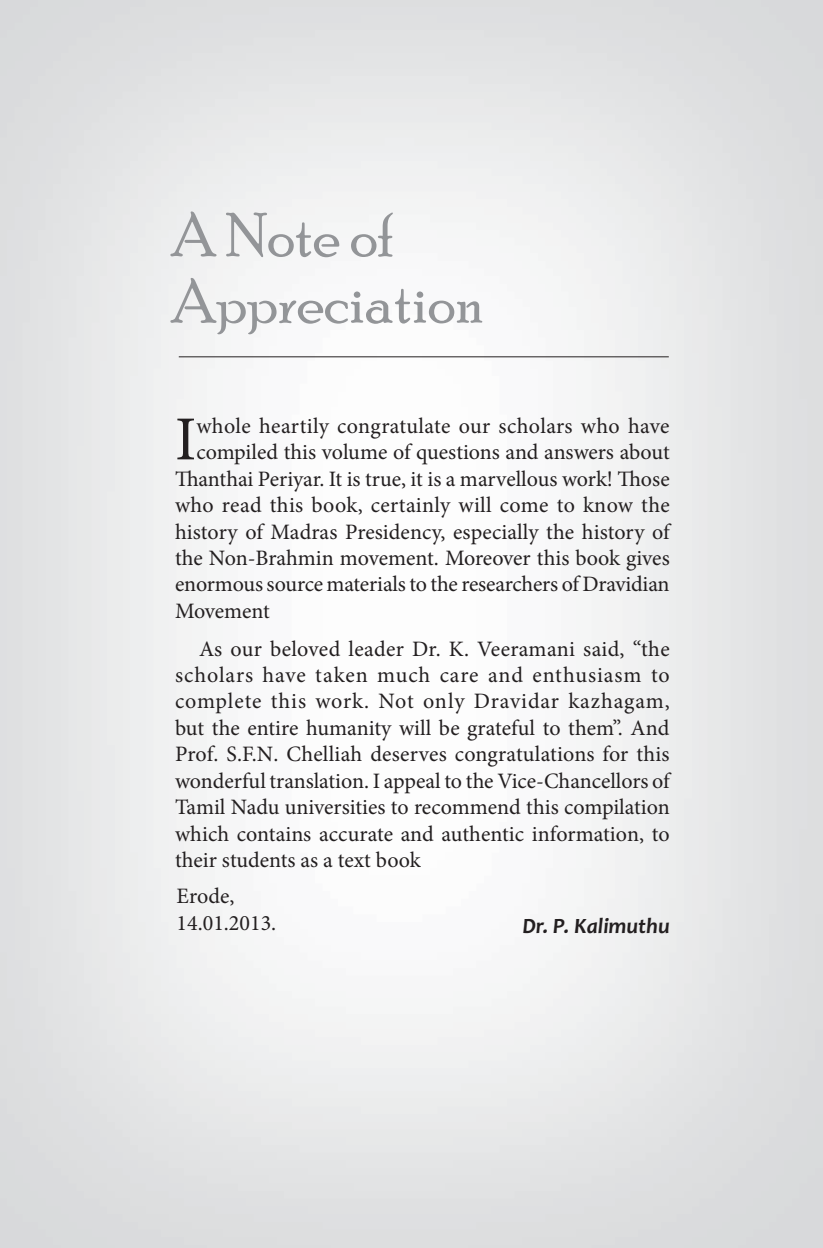
<style>
.page{position:relative;width:823px;height:1248px;background:#fff}
.page>*{position:absolute;margin:0;border:0;box-sizing:border-box;transform-origin:0 0}
.t1{font:62.6px "Minion Pro";color:#231f20}
.t2{font:62px/66.4px "Poor Richard";color:#939598}
.t3{font:22px/26.4px "Minion Pro";color:#231f20;text-align:justify}
.t4{font:italic 700 22px "Candara";color:#231f20}
</style>
<div class="page">
<hr style="left:179px;top:356px;width:489px;height:1px;background:#231f20">
<h2 class="t2" style="left:171px;top:201px;width:314px">A Note of<br>Appreciation</h2>
<h1 class="t1" style="left:175px;top:414px;width:23px">I</h1>
<p class="t3" style="left:196px;top:414px;width:474px">whole heartily congratulate our scholars who have</p>
<p class="t3" style="left:196px;top:441px;width:474px">compiled this volume of questions and answers about</p>
<p class="t3" style="left:175px;top:467px;width:496px">Thanthai Periyar. It is true, it is a marvellous work! Those</p>
<p class="t3" style="left:175px;top:493px;width:496px">who read this book, certainly will come to know the</p>
<p class="t3" style="left:175px;top:520px;width:496px">history of Madras Presidency, especially the history of</p>
<p class="t3" style="left:175px;top:546px;width:496px">the Non-Brahmin movement. Moreover this book gives</p>
<p class="t3" style="left:175px;top:573px;width:496px">enormous source materials to the researchers of Dravidian</p>
<p class="t3" style="left:175px;top:599px;width:96px">Movement</p>
<p class="t3" style="left:175px;top:637px;width:496px;text-indent:24px">As our beloved leader Dr. K. Veeramani said, “the scholars have taken much care and enthusiasm to complete this work. Not only Dravidar kazhagam, but the entire humanity will be grateful to them”. And Prof. S.F.N. Chelliah deserves congratulations for this wonderful translation. I appeal to the Vice-Chancellors of Tamil Nadu universities to recommend this compilation which contains accurate and authentic information, to their students as a text book</p>
<p class="t3" style="left:176px;top:884px;width:101px">Erode,<br>14.01.2013.</p>
<p class="t4" style="left:522px;top:912px;width:149px">Dr. P. Kalimuthu</p>
</div>
